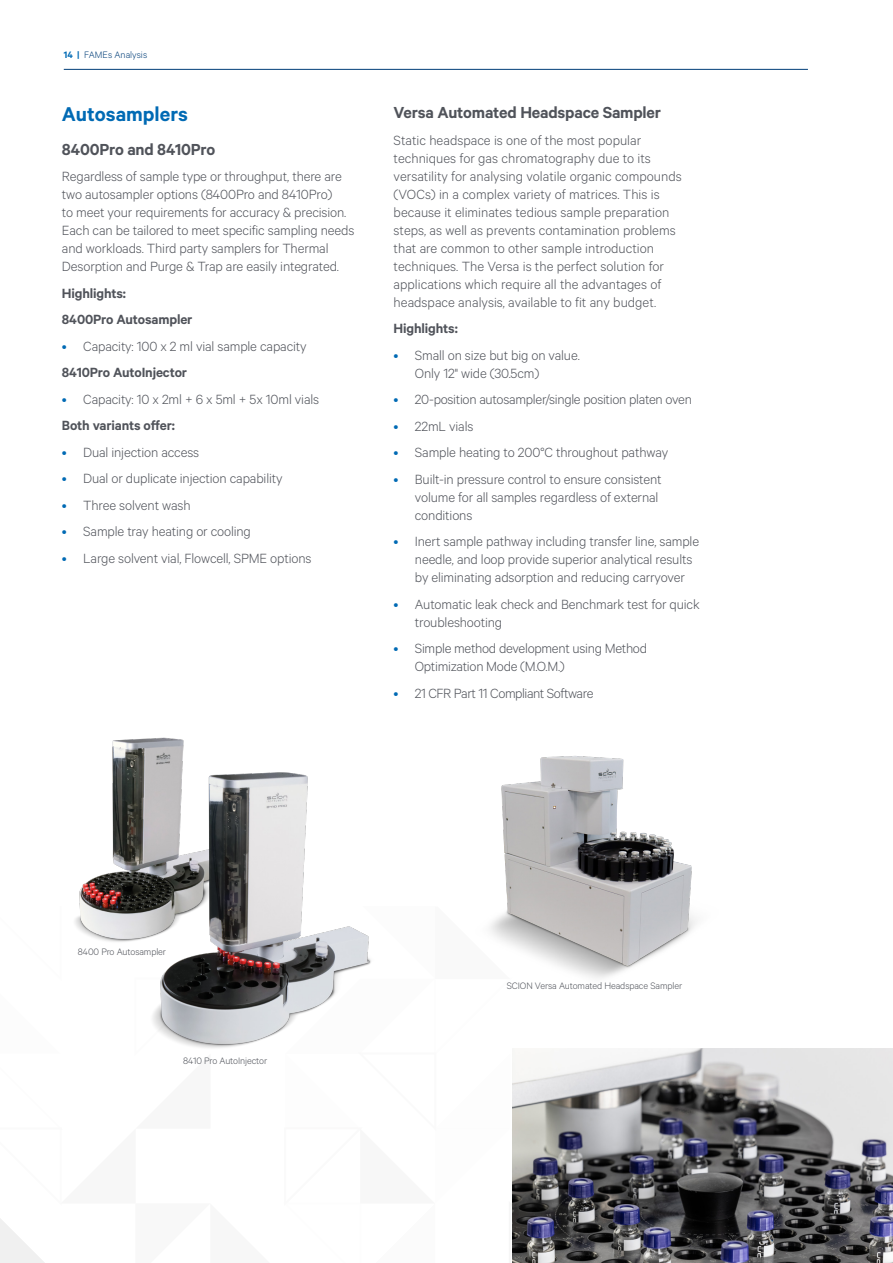
<style>
.page{position:relative;width:893px;height:1263px;background:#fff}
.page>*{position:absolute;margin:0;border:0;box-sizing:border-box;transform-origin:0 0}
.Heading_2{font:600 22.5px "Calibre";color:#006ab4}
.Heading_3{font:600 18px "Calibre";letter-spacing:-.01em;color:#50535a}
.Body_Copy{font:300 15px/18px "Calibre";letter-spacing:-.01em;color:#50535a}
.Body_Copy-2{font:600 15px "Calibre";letter-spacing:-.01em;color:#50535a}
.Body_Copy-3{font:300 15px "Calibre";letter-spacing:-.03em;color:#50535a}
.Small_Print{font:300 10.5px "Calibre";letter-spacing:-.01em;color:#50535a}
.t1{font:300 10.5px "Calibre";color:#003e78}
.s1{font-weight:600;color:#006ab4}
.s2{color:#006ab4}
</style>
<div class="page">
<svg style="left:0;top:1218px;width:45px;height:45px"></svg>
<img style="left:512px;top:1049px;width:381px;height:214px">
<img style="left:75px;top:737px;width:109px;height:205px">
<img style="left:114px;top:757px;width:257px;height:291px">
<img style="left:490px;top:756px;width:207px;height:222px">
<hr style="left:64px;top:69px;width:744px;height:1px;background:#003e78">
<p class="t1" style="left:64px;top:48px;width:85px"><span class="s1">14 |</span> FAMEs Analysis</p>
<p class="Heading_2" style="left:62px;top:101px;width:128px">Autosamplers</p>
<p class="Heading_3" style="left:62px;top:138px;width:155px">8400Pro and 8410Pro</p>
<p class="Body_Copy" style="left:62px;top:167px;width:294px">Regardless of sample type or throughput, there are two autosampler options (8400Pro and 8410Pro)<br>to meet your requirements for accuracy &amp; precision.<br>Each can be tailored to meet specific sampling needs and workloads. Third party samplers for Thermal Desorption and Purge &amp; Trap are easily integrated.</p>
<p class="Body_Copy-2" style="left:62px;top:284px;width:66px">Highlights:</p>
<p class="Body_Copy-2" style="left:62px;top:311px;width:132px">8400Pro Autosampler</p>
<p class="Body_Copy" style="left:62px;top:336px;width:246px"><span class="s2">•</span> Capacity: 100 x 2 ml vial sample capacity</p>
<p class="Body_Copy-2" style="left:62px;top:364px;width:127px">8410Pro AutoInjector</p>
<p class="Body_Copy" style="left:62px;top:389px;width:259px"><span class="s2">•</span> Capacity: 10 x 2ml + 6 x 5ml + 5x 10ml vials</p>
<p class="Body_Copy-2" style="left:62px;top:417px;width:115px">Both variants offer:</p>
<p class="Body_Copy" style="left:62px;top:442px;width:139px"><span class="s2">•</span> Dual injection access</p>
<p class="Body_Copy" style="left:62px;top:469px;width:222px"><span class="s2">•</span> Dual or duplicate injection capability</p>
<p class="Body_Copy" style="left:62px;top:495px;width:130px"><span class="s2">•</span> Three solvent wash</p>
<p class="Body_Copy" style="left:62px;top:522px;width:190px"><span class="s2">•</span> Sample tray heating or cooling</p>
<p class="Body_Copy" style="left:62px;top:548px;width:251px"><span class="s2">•</span> Large solvent vial, Flowcell, SPME options</p>
<p class="Heading_3" style="left:394px;top:102px;width:269px">Versa Automated Headspace Sampler</p>
<p class="Body_Copy" style="left:394px;top:130px;width:290px">Static headspace is one of the most popular techniques for gas chromatography due to its versatility for analysing volatile organic compounds (VOCs) in a complex variety of matrices. This is because it eliminates tedious sample preparation steps, as well as prevents contamination problems that are common to other sample introduction techniques. The Versa is the perfect solution for applications which require all the advantages of headspace analysis, available to fit any budget.</p>
<p class="Body_Copy-2" style="left:394px;top:319px;width:66px">Highlights:</p>
<p class="Body_Copy" style="left:415px;top:345px;width:166px;text-indent:-21px"><span class="s2">•</span> Small on size but big on value.<br>Only 12" wide (30.5cm)</p>
<p class="Body_Copy" style="left:394px;top:390px;width:300px"><span class="s2">•</span> 20-position autosampler/single position platen oven</p>
<p class="Body_Copy" style="left:394px;top:416px;width:81px"><span class="s2">•</span> 22mL vials</p>
<p class="Body_Copy" style="left:394px;top:443px;width:276px"><span class="s2">•</span> Sample heating to 200°C throughout pathway</p>
<p class="Body_Copy" style="left:415px;top:469px;width:248px;text-indent:-21px"><span class="s2">•</span> Built-in pressure control to ensure consistent volume for all samples regardless of external conditions</p>
<p class="Body_Copy" style="left:415px;top:532px;width:286px;text-indent:-21px"><span class="s2">•</span> Inert sample pathway including transfer line, sample needle, and loop provide superior analytical results by eliminating adsorption and reducing carryover</p>
<p class="Body_Copy" style="left:415px;top:594px;width:286px;text-indent:-21px"><span class="s2">•</span> Automatic leak check and Benchmark test for quick troubleshooting</p>
<p class="Body_Copy" style="left:415px;top:639px;width:234px;text-indent:-21px"><span class="s2">•</span> Simple method development using Method<br>Optimization Mode (M.O.M.)</p>
<p class="Body_Copy-3" style="left:394px;top:684px;width:201px"><span class="s2">•</span> 21 CFR Part 11 Compliant Software</p>
<p class="Small_Print" style="left:78px;top:946px;width:90px">8400 Pro Autosampler</p>
<p class="Small_Print" style="left:183px;top:1054px;width:86px">8410 Pro AutoInjector</p>
<p class="Small_Print" style="left:507px;top:980px;width:177px">SCION Versa Automated Headspace Sampler</p>
</div>
